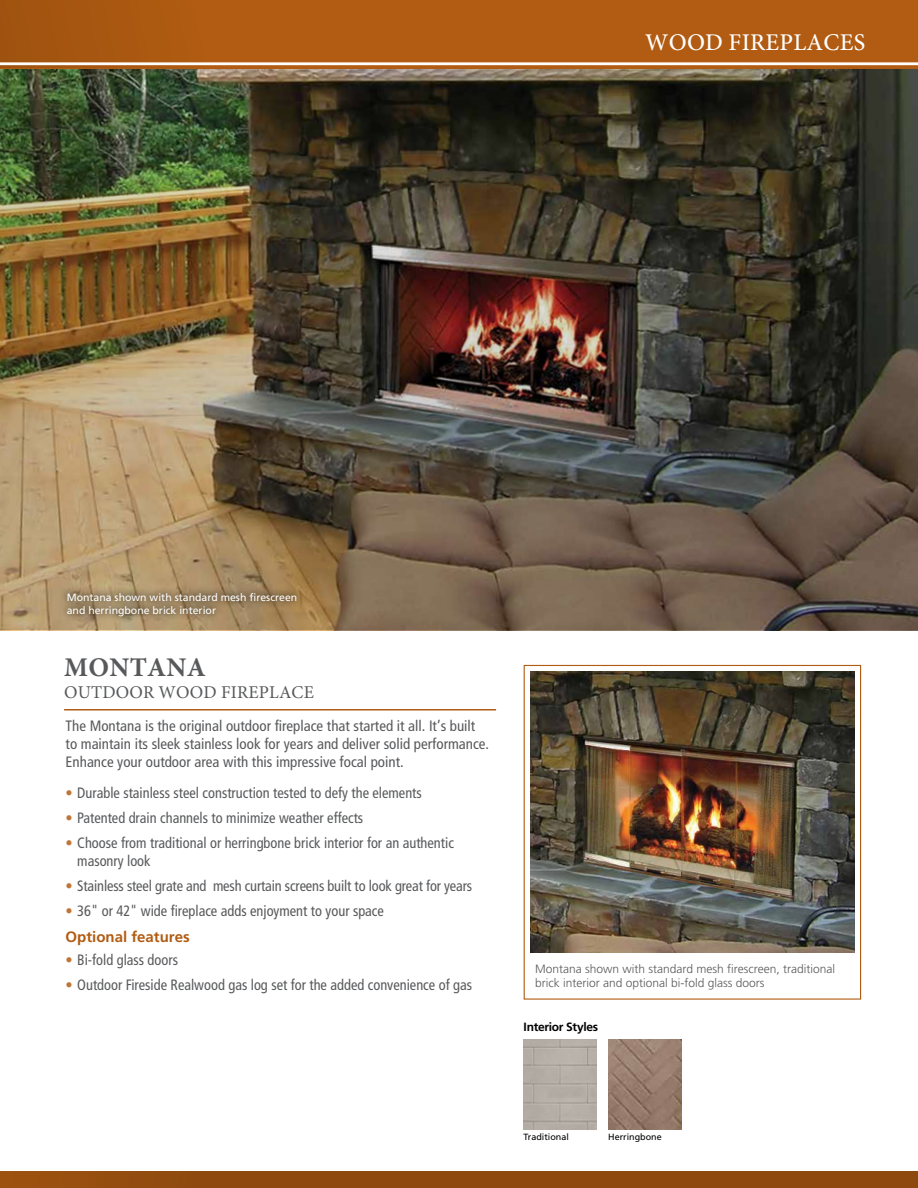
<style>
.page{position:relative;width:918px;height:1188px;background:#fff}
.page>*{position:absolute;margin:0;border:0;box-sizing:border-box;transform-origin:0 0}
.t1{font:700 27px "Minion Pro";letter-spacing:.01em;color:#58595b}
.t2{font:500 24px "Minion Pro";letter-spacing:.01em;color:#fff}
.t3{font:18px "Minion Pro";letter-spacing:.01em;color:#58595b}
.t4{font:condensed 15px/18px "Frutiger";color:#58595b;scale:.96 1}
.t5{font:condensed 15px/18px "Frutiger";color:#58595b}
.t6{font:300 12px/14.4px "Frutiger";color:#58595b}
.t7{font:700 12px "Frutiger";letter-spacing:-.025em;color:#000}
.t8{font:10.5px/12.6px "Frutiger";color:#fff}
.t9{font:9px "Frutiger";color:#000}
.s1{color:#c07537}
.s2{font-weight:700;font-stretch:normal;color:#b15c12}
</style>
<div class="page">
<img style="left:0;top:68px;width:918px;height:32px">
<img style="left:0;top:100px;width:918px;height:530px">
<svg style="left:59px;top:585px;width:245px;height:39px;background:#9c835f"></svg>
<hr style="left:64px;top:709px;width:432px;height:2px;background:#b15c12">
<img style="left:530px;top:672px;width:324px;height:280px">
<div style="left:524px;top:665px;width:337px;height:335px;border:1px solid #b15c12"></div>
<img style="left:608px;top:1039px;width:74px;height:90px">
<img style="left:524px;top:1039px;width:73px;height:90px">
<div style="left:0;top:0;width:918px;height:68px;background:linear-gradient(to right,#aa5811,#b45e12)"></div>
<hr style="left:0;top:62px;width:918px;height:3px;background:#fff">
<div style="left:0;top:1171px;width:918px;height:17px;background:#8e490e"></div>
<h2 class="t2" style="left:645px;top:26px;width:221px">WOOD FIREPLACES</h2>
<p class="t8" style="left:67px;top:591px;width:232px">Montana shown with standard mesh firescreen and herringbone brick interior</p>
<h1 class="t1" style="left:64px;top:649px;width:143px">MONTANA</h1>
<p class="t3" style="left:64px;top:680px;width:251px">OUTDOOR WOOD FIREPLACE</p>
<p class="t5" style="left:66px;top:717px;width:425px">The Montana is the original outdoor fireplace that started it all. It’s built to maintain its sleek stainless look for years and deliver solid performance.<br>Enhance your outdoor area with this impressive focal point.</p>
<p class="t4" style="left:66px;top:784px;width:373px"><span class="s1">•</span> Durable stainless steel construction tested to defy the elements</p>
<p class="t4" style="left:66px;top:809px;width:312px"><span class="s1">•</span> Patented drain channels to minimize weather effects</p>
<p class="t4" style="left:77px;top:834px;width:394px;text-indent:-12px"><span class="s1">•</span> Choose from traditional or herringbone brick interior for an authentic masonry look</p>
<p class="t4" style="left:66px;top:877px;width:425px"><span class="s1">•</span> Stainless steel grate and mesh curtain screens built to look great for years</p>
<p class="t4" style="left:66px;top:899px;width:333px;line-height:25px"><span class="s1">•</span> 36" or 42" wide fireplace adds enjoyment to your space<br><span class="s2">Optional features</span></p>
<p class="t4" style="left:66px;top:951px;width:119px"><span class="s1">•</span> Bi-fold glass doors</p>
<p class="t4" style="left:66px;top:976px;width:425px"><span class="s1">•</span> Outdoor Fireside Realwood gas log set for the added convenience of gas</p>
<p class="t6" style="left:535px;top:962px;width:302px">Montana shown with standard mesh firescreen, traditional brick interior and optional bi-fold glass doors</p>
<p class="t7" style="left:524px;top:1020px;width:76px">Interior Styles</p>
<p class="t9" style="left:524px;top:1132px;width:47px">Traditional</p>
<p class="t9" style="left:608px;top:1132px;width:55px">Herringbone</p>
</div>
